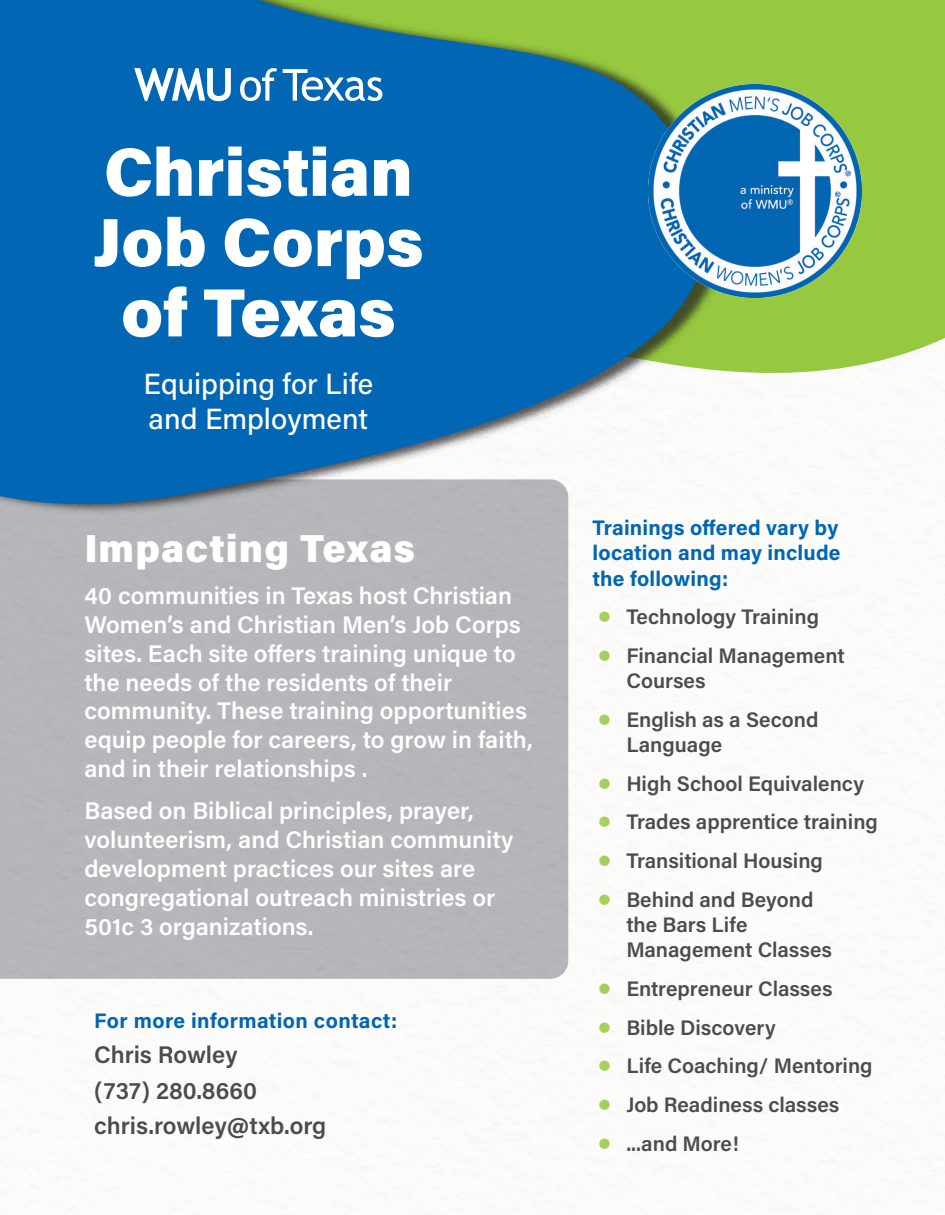
<style>
.page{position:relative;width:945px;height:1215px;background:#fff}
.page>*{position:absolute;margin:0;border:0;box-sizing:border-box;transform-origin:0 0}
.t1{font:900 68.1px/70.3px "Acumin Pro";color:#fff;text-align:center}
.t2{font:900 39px "Acumin Pro";letter-spacing:.03em;color:#fff}
.t3{font:500 29.1px/35px "Acumin Pro";color:#fff}
.t4{font:600 24px/28.8px "Acumin Pro";color:#fff}
.t5{font:600 24px/35.5px "Acumin Pro";color:#4b4c4d}
.t6{font:600 21px/38.7px "Acumin Pro";color:#4b4c4d}
.t7{font:700 21px/25.2px "Acumin Pro";letter-spacing:.01em;color:#0166b3;text-align:justify}
</style>
<div class="page">
<svg style="left:829px;top:0;width:116px;height:413px;fill:#96c93f"></svg>
<div style="left:0;top:549px;width:568px;height:430px;background:#b5b7ba"></div>
<svg style="left:0;top:0;width:829px;height:549px;background:#428aaf"></svg>
<svg style="left:134px;top:68px;width:97px;height:33px"></svg>
<svg style="left:240px;top:68px;width:37px;height:33px"></svg>
<svg style="left:283px;top:69px;width:99px;height:32px"></svg>
<img style="left:648px;top:85px;width:213px;height:213px">
<h1 class="t1" style="left:93px;top:133px;width:332px">Christian<br>Job Corps of Texas</h1>
<p class="t3" style="left:144px;top:366px;width:231px">Equipping for Life and Employment</p>
<h2 class="t2" style="left:84px;top:521px;width:332px">Impacting Texas</h2>
<p class="t4" style="left:84px;top:580px;width:450px">40 communities in Texas host Christian Women’s and Christian Men’s Job Corps sites. Each site offers training unique to the needs of the residents of their community. These training opportunities equip people for careers, to grow in faith, and in their relationships .</p>
<p class="t4" style="left:84px;top:795px;width:430px">Based on Biblical principles, prayer, volunteerism, and Christian community development practices our sites are congregational outreach ministries or 501c 3 organizations.</p>
<p class="t7" style="left:94px;top:1007px;width:305px">For more information contact:</p>
<p class="t5" style="left:94px;top:1036px;width:234px">Chris Rowley<br>(737) 280.8660 chris.rowley@txb.org</p>
<p class="t7" style="left:593px;top:514px;width:250px">Trainings offered vary by location and may include the following:</p>
<p class="t6" style="left:626px;top:597px;width:220px">Technology Training<br>Financial Management</p>
<p class="t6" style="left:626px;top:661px;width:194px">Courses<br>English as a Second</p>
<p class="t6" style="left:626px;top:724px;width:253px">Language<br>High School Equivalency<br>Trades apprentice training<br>Transitional Housing<br>Behind and Beyond</p>
<p class="t6" style="left:626px;top:911px;width:207px;line-height:25.2px">the Bars Life<br>Management Classes</p>
<p class="t6" style="left:626px;top:968px;width:248px">Entrepreneur Classes<br>Bible Discovery<br>Life Coaching/ Mentoring<br>Job Readiness classes ...and More!</p>
</div>
